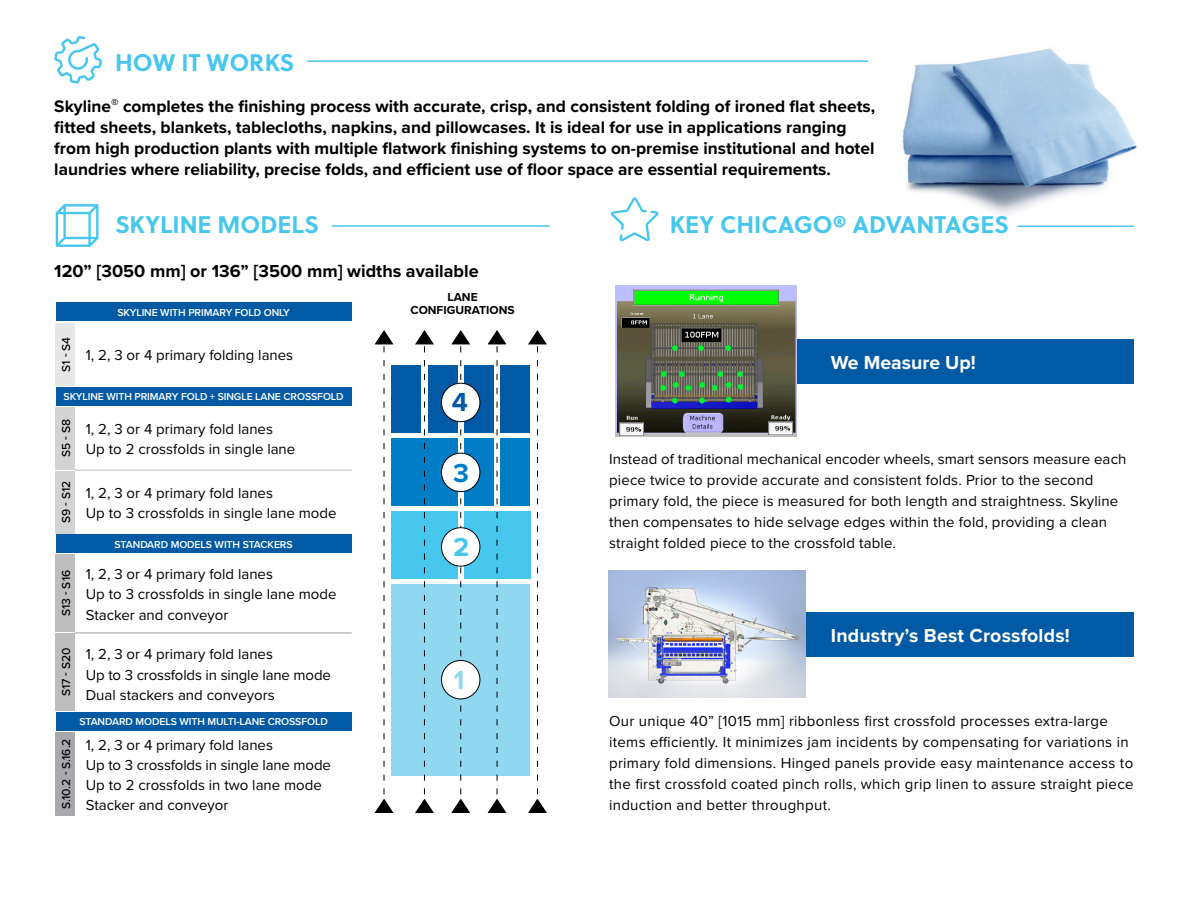
<style>
.page{position:relative;width:1188px;height:918px;background:#fff}
.page>*{position:absolute;margin:0;border:0;box-sizing:border-box;transform-origin:0 0}
.Large_Body{font:700 27px "Proxima Nova";color:#035aa4}
.Large_Body-2{font:700 27px "Proxima Nova";color:#007dc5}
.Large_Body-3{font:700 27px "Proxima Nova";color:#47c6ee}
.Large_Body-4{font:700 27px "Proxima Nova";color:#90d7f0}
.t1{font:700 24px "Soleil";color:#47c6ee}
.t2{font:700 19.5px "Proxima Nova";letter-spacing:.01em;color:#fff}
.t3{font:700 18px "Proxima Nova";color:#000}
.Large_Body-5{font:700 17.25px/21px "Proxima Nova";color:#000}
.Regular_Body{font:15px/20.2px "Proxima Nova";letter-spacing:.01em;color:#000}
.Bold_Body{font:500 12px "Proxima Nova";color:#000}
.Regular_Body-2{font:700 12px/13.5px "Proxima Nova";color:#000;text-align:center}
.Regular_Body-3{font:600 10.5px "Proxima Nova";letter-spacing:-.01em;color:#fff}
</style>
<div class="page">
<svg style="left:56px;top:204px;width:42px;height:43px"></svg>
<img style="left:902px;top:48px;width:235px;height:166px">
<svg style="left:611px;top:197px;width:48px;height:44px"></svg>
<hr style="left:307px;top:60px;width:561px;height:2px;background:#47c6ee">
<hr style="left:1017px;top:226px;width:117px;height:1px;background:#47c6ee">
<div style="left:684px;top:339px;width:450px;height:45px;background:#035aa4"></div>
<img style="left:616px;top:285px;width:181px;height:152px">
<div style="left:684px;top:612px;width:450px;height:45px;background:#035aa4"></div>
<img style="left:609px;top:571px;width:196px;height:126px">
<hr style="left:332px;top:225px;width:218px;height:2px;background:#47c6ee">
<div style="left:56px;top:387px;width:296px;height:18px;background:#035aa4"></div>
<div style="left:56px;top:303px;width:296px;height:18px;background:#035aa4"></div>
<div style="left:56px;top:535px;width:296px;height:18px;background:#035aa4"></div>
<div style="left:56px;top:712px;width:296px;height:18px;background:#035aa4"></div>
<div style="left:56px;top:323px;width:19px;height:62px;background:#e6e7e8"></div>
<div style="left:56px;top:407px;width:19px;height:62px;background:#d1d3d4"></div>
<div style="left:56px;top:471px;width:19px;height:62px;background:#d1d3d4"></div>
<div style="left:56px;top:555px;width:19px;height:77px;background:#bcbec0"></div>
<div style="left:56px;top:633px;width:19px;height:78px;background:#bcbec0"></div>
<div style="left:56px;top:732px;width:19px;height:83px;background:#a7a9ac"></div>
<hr style="left:75px;top:469px;width:277px;height:2px;background:#d1d3d4">
<hr style="left:75px;top:632px;width:277px;height:2px;background:#bcbec0">
<div style="left:464px;top:366px;width:30px;height:67px;background:#035aa4"></div>
<div style="left:428px;top:366px;width:30px;height:67px;background:#035aa4"></div>
<div style="left:391px;top:366px;width:30px;height:67px;background:#035aa4"></div>
<div style="left:500px;top:366px;width:30px;height:67px;background:#035aa4"></div>
<div style="left:464px;top:438px;width:30px;height:68px;background:#007dc5"></div>
<div style="left:391px;top:438px;width:67px;height:68px;background:#007dc5"></div>
<div style="left:500px;top:438px;width:30px;height:68px;background:#007dc5"></div>
<div style="left:464px;top:511px;width:66px;height:68px;background:#47c6ee"></div>
<div style="left:391px;top:511px;width:67px;height:68px;background:#47c6ee"></div>
<div style="left:391px;top:584px;width:139px;height:192px;background:#90d7f0"></div>
<svg style="left:374px;top:330px;width:24px;height:483px"></svg>
<svg style="left:411px;top:330px;width:27px;height:483px"></svg>
<svg style="left:447px;top:330px;width:27px;height:483px"></svg>
<svg style="left:483px;top:330px;width:28px;height:483px"></svg>
<svg style="left:524px;top:330px;width:23px;height:483px"></svg>
<div style="left:441px;top:383px;width:39px;height:39px;background:#fff;border-radius:50%"></div>
<div style="left:441px;top:383px;width:39px;height:39px;border:1px solid #000;border-radius:50%"></div>
<div style="left:441px;top:453px;width:39px;height:39px;background:#fff;border-radius:50%"></div>
<div style="left:441px;top:453px;width:39px;height:39px;border:1px solid #000;border-radius:50%"></div>
<div style="left:441px;top:660px;width:39px;height:39px;background:#fff;border-radius:50%"></div>
<div style="left:441px;top:660px;width:39px;height:39px;border:1px solid #000;border-radius:50%"></div>
<div style="left:441px;top:528px;width:39px;height:38px;background:#fff;border-radius:50%"></div>
<div style="left:441px;top:527px;width:39px;height:40px;border:1px solid #000;border-radius:50%"></div>
<svg style="left:54px;top:36px;width:48px;height:48px"></svg>
<p class="t1" style="left:115px;top:43px;width:181px">HOW IT WORKS</p>
<p class="Large_Body-5" style="left:54px;top:96px;width:822px">Skyline<sup>®</sup> completes the finishing process with accurate, crisp, and consistent folding of ironed flat sheets, fitted sheets, blankets, tablecloths, napkins, and pillowcases. It is ideal for use in applications ranging from high production plants with multiple flatwork finishing systems to on-premise institutional and hotel laundries where reliability, precise folds, and efficient use of floor space are essential requirements.</p>
<p class="t1" style="left:670px;top:206px;width:341px">KEY CHICAGO® ADVANTAGES</p>
<p class="t1" style="left:115px;top:206px;width:205px">SKYLINE MODELS</p>
<p class="t3" style="left:54px;top:261px;width:426px">120” [3050 mm] or 136” [3500 mm] widths available</p>
<p class="Bold_Body" style="left:57px;top:372px;width:37px;rotate:-90deg">S1 - S4</p>
<p class="Regular_Body-3" style="left:117px;top:305px;width:174px">SKYLINE WITH PRIMARY FOLD ONLY</p>
<p class="Regular_Body" style="left:86px;top:345px;width:209px">1, 2, 3 or 4 primary folding lanes</p>
<p class="Regular_Body-3" style="left:64px;top:389px;width:282px">SKYLINE WITH PRIMARY FOLD + SINGLE LANE CROSSFOLD</p>
<p class="Bold_Body" style="left:57px;top:457px;width:40px;rotate:-90deg">S5 - S8</p>
<p class="Bold_Body" style="left:57px;top:523px;width:44px;rotate:-90deg">S9 - S12</p>
<p class="Bold_Body" style="left:57px;top:616px;width:48px;rotate:-90deg">S13 - S16</p>
<p class="Bold_Body" style="left:57px;top:696px;width:50px;rotate:-90deg">S17 - S20</p>
<p class="Bold_Body" style="left:57px;top:809px;width:72px;rotate:-90deg">S.10.2 - S.16.2</p>
<p class="Regular_Body" style="left:86px;top:419px;width:211px">1, 2, 3 or 4 primary fold lanes<br>Up to 2 crossfolds in single lane</p>
<p class="Regular_Body" style="left:86px;top:483px;width:252px">1, 2, 3 or 4 primary fold lanes<br>Up to 3 crossfolds in single lane mode</p>
<p class="Regular_Body-3" style="left:115px;top:537px;width:180px">STANDARD MODELS WITH STACKERS</p>
<p class="Regular_Body" style="left:86px;top:564px;width:252px">1, 2, 3 or 4 primary fold lanes<br>Up to 3 crossfolds in single lane mode<br>Stacker and conveyor</p>
<p class="Regular_Body" style="left:86px;top:645px;width:247px">1, 2, 3 or 4 primary fold lanes<br>Up to 3 crossfolds in single lane mode<br>Dual stackers and conveyors</p>
<p class="Regular_Body-3" style="left:79px;top:714px;width:250px">STANDARD MODELS WITH MULTI-LANE CROSSFOLD</p>
<p class="Regular_Body" style="left:86px;top:735px;width:247px">1, 2, 3 or 4 primary fold lanes<br>Up to 3 crossfolds in single lane mode<br>Up to 2 crossfolds in two lane mode<br>Stacker and conveyor</p>
<p class="Regular_Body-2" style="left:410px;top:290px;width:106px">LANE<br>CONFIGURATIONS</p>
<p class="Large_Body" style="left:452px;top:386px;width:18px">4</p>
<p class="Large_Body-2" style="left:453px;top:457px;width:17px">3</p>
<p class="Large_Body-3" style="left:453px;top:531px;width:18px">2</p>
<p class="Large_Body-4" style="left:454px;top:664px;width:13px">1</p>
<p class="t2" style="left:831px;top:351px;width:146px">We Measure Up!</p>
<p class="Regular_Body" style="left:609px;top:449px;width:519px;line-height:21px">Instead of traditional mechanical encoder wheels, smart sensors measure each piece twice to provide accurate and consistent folds. Prior to the second primary fold, the piece is measured for both length and straightness. Skyline then compensates to hide selvage edges within the fold, providing a clean straight folded piece to the crossfold table.</p>
<p class="t2" style="left:831px;top:624px;width:241px">Industry’s Best Crossfolds!</p>
<p class="Regular_Body" style="left:609px;top:710px;width:526px;line-height:21px">Our unique 40” [1015 mm] ribbonless first crossfold processes extra-large items efficiently. It minimizes jam incidents by compensating for variations in primary fold dimensions. Hinged panels provide easy maintenance access to the first crossfold coated pinch rolls, which grip linen to assure straight piece induction and better throughput.</p>
</div>
